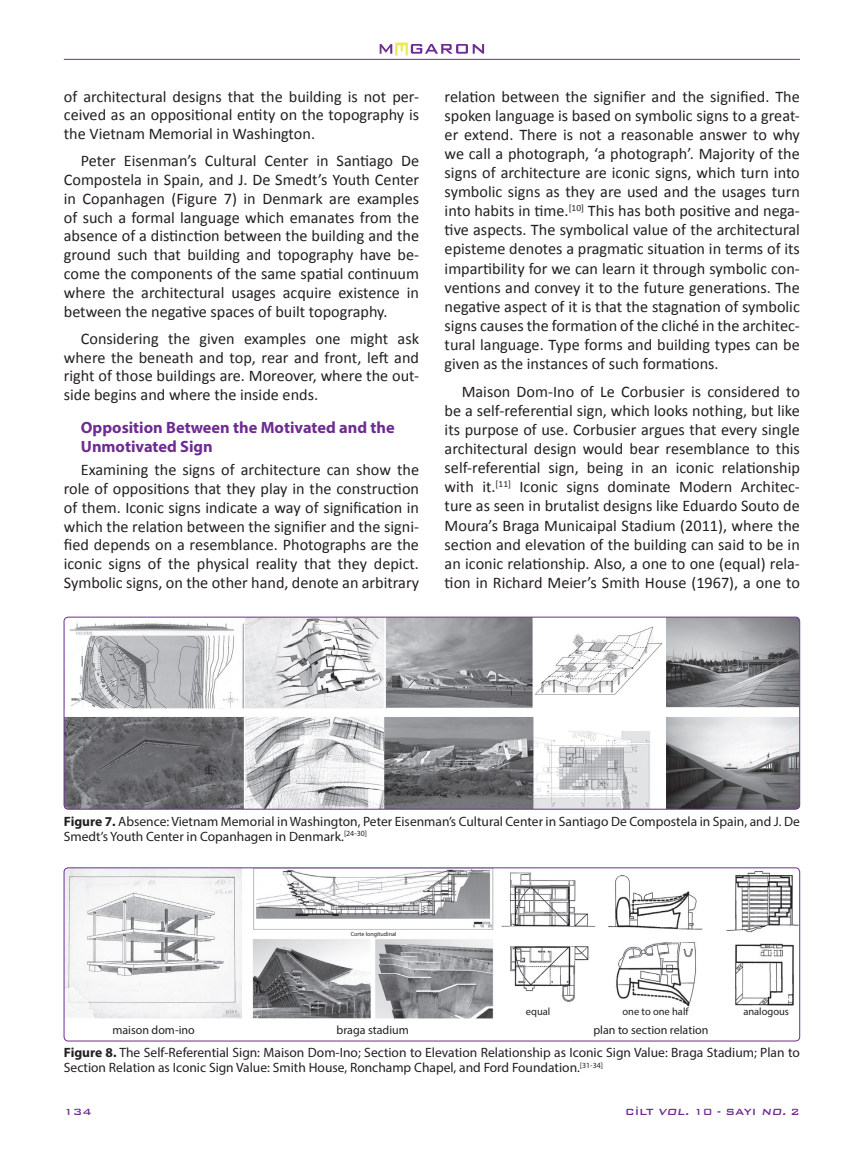
<style>
.page{position:relative;width:851px;height:1149px;background:#fff}
.page>*{position:absolute;margin:0;border:0;box-sizing:border-box;transform-origin:0 0}
.t1{font:700 16.35px/19.6px "Myriad Pro";color:#6e2c91}
.t2{font:16.2px/19px "Calibri";color:#231f20;text-align:justify}
.t3{font:13.5px/15px "Myriad Pro";color:#231f20}
.t4{font:12px "Myriad Pro";color:#231f20}
.t5{font:500 12px "Bank Gothic BT";color:#6e2c91}
.t6{font:10.5px "Myriad Pro";color:#231f20}
.t7{font:6px "Myriad Pro";color:#231f20}
.s1{font-weight:700}
.s2{font-style:italic}
</style>
<div class="page">
<img style="left:64px;top:617px;width:735px;height:191px">
<div style="left:64px;top:616px;width:735px;height:193px;border:1px solid #6e2c91;border-radius:4px"></div>
<img style="left:64px;top:867px;width:735px;height:173px">
<div style="left:64px;top:867px;width:735px;height:173px;border:1px solid #6e2c91;border-radius:4px"></div>
<svg style="left:379px;top:43px;width:105px;height:13px"></svg>
<hr style="left:64px;top:59px;width:735px;height:1px;background:#6e2c91">
<p class="t2" style="left:64px;top:86px;width:357px">of architectural designs that the building is not per&shy;ceived as an oppositional entity on the topography is the Vietnam Memorial in Washington.</p>
<p class="t2" style="left:64px;top:151px;width:357px;text-indent:17px">Peter Eisenman’s Cultural Center in Santiago De Compostela in Spain, and J. De Smedt’s Youth Center in Copanhagen (Figure 7) in Denmark are examples of such a formal language which emanates from the absence of a distinction between the building and the ground such that building and topography have be&shy;come the components of the same spatial continuum where the architectural usages acquire existence in between the negative spaces of built topography.</p>
<p class="t2" style="left:64px;top:328px;width:357px;text-indent:17px">Considering the given examples one might ask where the beneath and top, rear and front, left and right of those buildings are. Moreover, where the out&shy;side begins and where the inside ends.</p>
<p class="t1" style="left:81px;top:416px;width:315px">Opposition Between the Motivated and the<br>Unmotivated Sign</p>
<p class="t2" style="left:64px;top:459px;width:357px;text-indent:17px">Examining the signs of architecture can show the role of oppositions that they play in the construction of them. Iconic signs indicate a way of signification in which the relation between the signifier and the signi&shy;fied depends on a resemblance. Photographs are the iconic signs of the physical reality that they depict.<br>Symbolic signs, on the other hand, denote an arbitrary</p>
<p class="t2" style="left:444px;top:86px;width:357px">relation between the signifier and the signified. The spoken language is based on symbolic signs to a great&shy;er extend. There is not a reasonable answer to why we call a photograph, ‘a photograph’. Majority of the signs of architecture are iconic signs, which turn into symbolic signs as they are used and the usages turn into habits in time.<sup>[10]</sup> This has both positive and nega&shy;tive aspects. The symbolical value of the architectural episteme denotes a pragmatic situation in terms of its impartibility for we can learn it through symbolic con&shy;ventions and convey it to the future generations. The negative aspect of it is that the stagnation of symbolic signs causes the formation of the cliché in the architec&shy;tural language. Type forms and building types can be given as the instances of such formations.</p>
<p class="t2" style="left:444px;top:381px;width:357px;text-indent:17px">Maison Dom-Ino of Le Corbusier is considered to be a self-referential sign, which looks nothing, but like its purpose of use. Corbusier argues that every single architectural design would bear resemblance to this self-referential sign, being in an iconic relationship with it.<sup>[11]</sup> Iconic signs dominate Modern Architec&shy;ture as seen in brutalist designs like Eduardo Souto de Moura’s Braga Municaipal Stadium (2011), where the section and elevation of the building can said to be in an iconic relationship. Also, a one to one (equal) rela&shy;tion in Richard Meier’s Smith House (1967), a one to</p>
<p class="t3" style="left:64px;top:813px;width:737px"><span class="s1">Figure 7.</span> Absence: Vietnam Memorial in Washington, Peter Eisenman’s Cultural Center in Santiago De Compostela in Spain, and J. De<br>Smedt’s Youth Center in Copanhagen in Denmark.<sup>[24-30]</sup></p>
<p class="t7" style="left:351px;top:929px;width:47px">Corte longitudinal</p>
<p class="t6" style="left:526px;top:1004px;width:26px">equal</p>
<p class="t6" style="left:622px;top:1004px;width:67px">one to one half</p>
<p class="t6" style="left:743px;top:1004px;width:47px">analogous</p>
<p class="t4" style="left:112px;top:1021px;width:84px">maison dom-ino</p>
<p class="t4" style="left:336px;top:1021px;width:74px">braga stadium</p>
<p class="t4" style="left:593px;top:1021px;width:116px">plan to section relation</p>
<p class="t3" style="left:64px;top:1044px;width:737px"><span class="s1">Figure 8.</span> The Self-Referential Sign: Maison Dom-Ino; Section to Elevation Relationship as Iconic Sign Value: Braga Stadium; Plan to<br>Section Relation as Iconic Sign Value: Smith House, Ronchamp Chapel, and Ford Foundation.<sup>[31-34]</sup></p>
<p class="t5" style="left:64px;top:1104px;width:29px">134</p>
<p class="t5" style="left:625px;top:1104px;width:176px">CİLT <span class="s2">VOL.</span> 10 - SAYI <span class="s2">NO.</span> 2</p>
</div>
